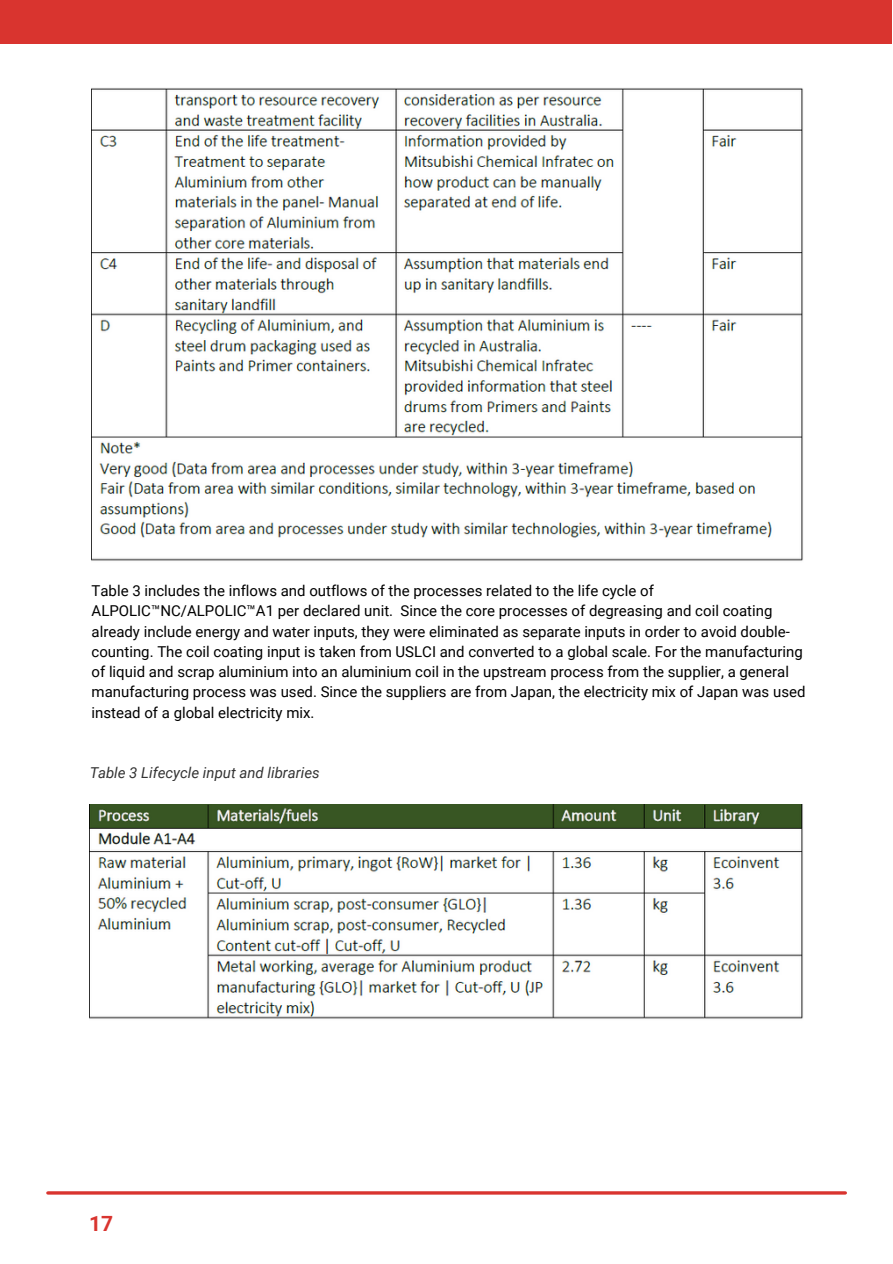
<style>
.page{position:relative;width:893px;height:1264px;background:#fff}
.page>*{position:absolute;margin:0;border:0;box-sizing:border-box;transform-origin:0 0}
.t1{font:700 21px "Roboto";color:#d9342f}
.t2{font:15px/20.2px "Roboto";color:#000}
.t3{font:italic 15px "Roboto";color:#000}
</style>
<div class="page">
<hr style="left:48px;top:1191px;width:797px;height:3px;background:#d9342f">
<div style="left:0;top:0;width:891px;height:44px;background:#d9342f"></div>
<img style="left:92px;top:88px;width:711px;height:473px">
<img style="left:89px;top:804px;width:714px;height:215px">
<p class="t2" style="left:92px;top:581px;width:715px">Table 3 includes the inflows and outflows of the processes related to the life cycle of ALPOLIC™NC/ALPOLIC™A1 per declared unit. Since the core processes of degreasing and coil coating already include energy and water inputs, they were eliminated as separate inputs in order to avoid double&shy;counting. The coil coating input is taken from USLCI and converted to a global scale. For the manufacturing of liquid and scrap aluminium into an aluminium coil in the upstream process from the supplier, a general manufacturing process was used. Since the suppliers are from Japan, the electricity mix of Japan was used instead of a global electricity mix.</p>
<p class="t3" style="left:89px;top:763px;width:232px">Table 3 Lifecycle input and libraries</p>
<h1 class="t1" style="left:89px;top:1211px;width:26px">17</h1>
</div>
